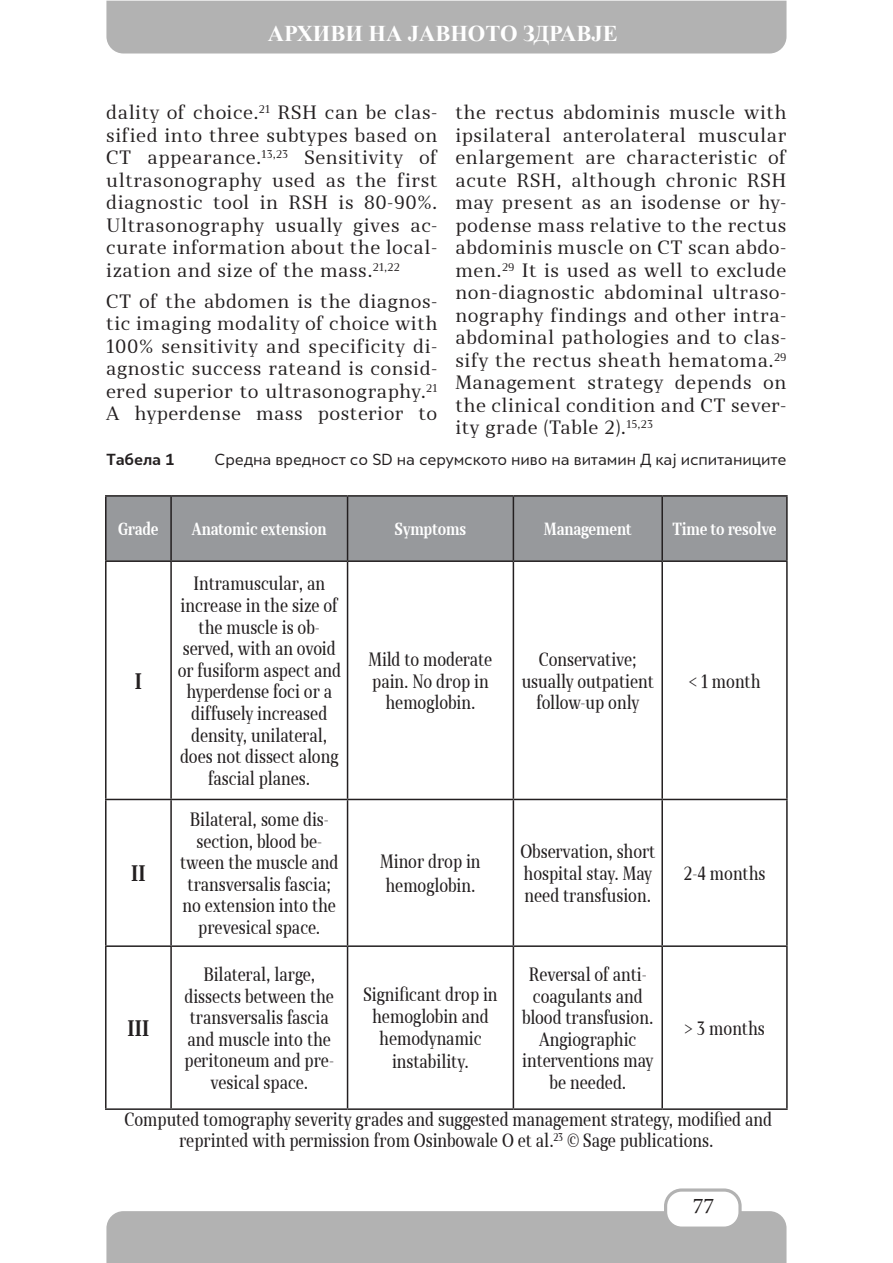
<style>
.page{position:relative;width:893px;height:1263px;background:#fff}
.page>*{position:absolute;margin:0;border:0;box-sizing:border-box;transform-origin:0 0}
.t1{font:700 22.5px "Times New Roman";color:#fff}
.t2{font:22.5px "Minion Pro";color:#231f20}
.t3{font:700 21px "Skola Serif Cn Offc";color:#231f20}
.t4{font:18px/22.5px "Skola Serif";letter-spacing:.03em;color:#231f20;text-align:justify}
.t5{font:18px/21.6px "Skola Serif Cn Offc";color:#231f20;text-align:center}
.t6{font:700 16.5px "Skola Serif Cn Offc";letter-spacing:-.01em;color:#fff}
.t7{font:15px "Skola Sans";letter-spacing:-.01em;color:#231f20}
.t8{font:700 15px "Skola Sans";letter-spacing:-.01em;color:#231f20}
</style>
<div class="page">
<div style="left:106px;top:1211px;width:680px;height:52px;background:#b2b2b2"></div>
<div style="left:666px;top:1190px;width:74px;height:38px;background:#fff;border-radius:16px"></div>
<div style="left:664px;top:1188px;width:78px;height:42px;border:3px solid #b2b2b2;border-radius:16px"></div>
<div style="left:106px;top:1px;width:680px;height:53px;background:#b2b2b2"></div>
<div style="left:107px;top:497px;width:679px;height:63px;background:#97999c"></div>
<svg style="left:107px;top:562px;width:679px;height:546px"></svg>
<hr style="left:105px;top:495px;width:66px;height:2px;background:#231f20">
<hr style="left:105px;top:497px;width:2px;height:63px;background:#231f20">
<hr style="left:171px;top:495px;width:177px;height:2px;background:#231f20">
<hr style="left:170px;top:497px;width:2px;height:63px;background:#231f20">
<hr style="left:348px;top:495px;width:165px;height:2px;background:#231f20">
<hr style="left:347px;top:497px;width:1px;height:63px;background:#231f20">
<hr style="left:513px;top:495px;width:149px;height:2px;background:#231f20">
<hr style="left:513px;top:497px;width:1px;height:63px;background:#231f20">
<hr style="left:662px;top:495px;width:126px;height:2px;background:#231f20">
<hr style="left:661px;top:497px;width:2px;height:63px;background:#231f20">
<hr style="left:786px;top:497px;width:2px;height:63px;background:#231f20">
<hr style="left:105px;top:560px;width:66px;height:2px;background:#231f20">
<hr style="left:105px;top:562px;width:2px;height:237px;background:#231f20">
<hr style="left:171px;top:560px;width:177px;height:2px;background:#231f20">
<hr style="left:170px;top:562px;width:2px;height:237px;background:#231f20">
<hr style="left:348px;top:560px;width:165px;height:2px;background:#231f20">
<hr style="left:347px;top:562px;width:1px;height:237px;background:#231f20">
<hr style="left:513px;top:560px;width:149px;height:2px;background:#231f20">
<hr style="left:513px;top:562px;width:1px;height:237px;background:#231f20">
<hr style="left:662px;top:560px;width:126px;height:2px;background:#231f20">
<hr style="left:661px;top:562px;width:2px;height:237px;background:#231f20">
<hr style="left:786px;top:562px;width:2px;height:237px;background:#231f20">
<hr style="left:105px;top:799px;width:66px;height:1px;background:#231f20">
<hr style="left:105px;top:800px;width:2px;height:145px;background:#231f20">
<hr style="left:171px;top:799px;width:177px;height:1px;background:#231f20">
<hr style="left:170px;top:800px;width:2px;height:145px;background:#231f20">
<hr style="left:348px;top:799px;width:165px;height:1px;background:#231f20">
<hr style="left:347px;top:800px;width:1px;height:145px;background:#231f20">
<hr style="left:513px;top:799px;width:149px;height:1px;background:#231f20">
<hr style="left:513px;top:800px;width:1px;height:145px;background:#231f20">
<hr style="left:662px;top:799px;width:126px;height:1px;background:#231f20">
<hr style="left:661px;top:800px;width:2px;height:145px;background:#231f20">
<hr style="left:786px;top:800px;width:2px;height:145px;background:#231f20">
<hr style="left:105px;top:945px;width:66px;height:2px;background:#231f20">
<hr style="left:105px;top:947px;width:2px;height:161px;background:#231f20">
<hr style="left:171px;top:945px;width:177px;height:2px;background:#231f20">
<hr style="left:170px;top:947px;width:2px;height:161px;background:#231f20">
<hr style="left:348px;top:945px;width:165px;height:2px;background:#231f20">
<hr style="left:347px;top:947px;width:1px;height:161px;background:#231f20">
<hr style="left:513px;top:945px;width:149px;height:2px;background:#231f20">
<hr style="left:513px;top:947px;width:1px;height:161px;background:#231f20">
<hr style="left:662px;top:945px;width:126px;height:2px;background:#231f20">
<hr style="left:661px;top:947px;width:2px;height:161px;background:#231f20">
<hr style="left:786px;top:947px;width:2px;height:161px;background:#231f20">
<hr style="left:105px;top:1108px;width:66px;height:2px;background:#231f20">
<hr style="left:171px;top:1108px;width:177px;height:2px;background:#231f20">
<hr style="left:348px;top:1108px;width:165px;height:2px;background:#231f20">
<hr style="left:513px;top:1108px;width:149px;height:2px;background:#231f20">
<hr style="left:662px;top:1108px;width:126px;height:2px;background:#231f20">
<p class="t1" style="left:268px;top:17px;width:351px">АРХИВИ НА ЈАВНОТО ЗДРАВЈЕ</p>
<p class="t4" style="left:106px;top:101px;width:333px">dality of choice.<sup>21</sup> RSH can be clas&shy;sified into three subtypes based on CT appearance.<sup>13,23</sup> Sensitivity of ultrasonography used as the first diagnostic tool in RSH is 80-90%.<br>Ultrasonography usually gives ac&shy;curate information about the local&shy;ization and size of the mass.<sup>21,22</sup></p>
<p class="t4" style="left:106px;top:290px;width:333px">CT of the abdomen is the diagnos&shy;tic imaging modality of choice with 100% sensitivity and specificity di&shy;agnostic success rateand is consid&shy;ered superior to ultrasonography.<sup>21<br></sup>A hyperdense mass posterior to</p>
<p class="t4" style="left:455px;top:101px;width:333px">the rectus abdominis muscle with ipsilateral anterolateral muscular enlargement are characteristic of acute RSH, although chronic RSH may present as an isodense or hy&shy;podense mass relative to the rectus abdominis muscle on CT scan abdo&shy;men.<sup>29</sup> It is used as well to exclude non-diagnostic abdominal ultraso&shy;nography findings and other intra&shy;abdominal pathologies and to clas&shy;sify the rectus sheath hematoma.<sup>29<br></sup>Management strategy depends on the clinical condition and CT sever&shy;ity grade (Table 2).<sup>15,23</sup></p>
<p class="t8" style="left:106px;top:450px;width:70px">Табела 1</p>
<p class="t7" style="left:214px;top:451px;width:574px">Средна вредност со SD на серумското ниво на витамин Д кај испитаниците</p>
<p class="t6" style="left:118px;top:519px;width:42px">Grade</p>
<p class="t6" style="left:192px;top:519px;width:136px">Anatomic extension</p>
<p class="t6" style="left:395px;top:519px;width:72px">Symptoms</p>
<p class="t6" style="left:544px;top:519px;width:89px">Management</p>
<p class="t6" style="left:672px;top:519px;width:106px">Time to resolve</p>
<p class="t3" style="left:135px;top:669px;width:9px">I</p>
<p class="t5" style="left:178px;top:573px;width:165px">Intramuscular, an increase in the size of the muscle is ob&shy;served, with an ovoid or fusiform aspect and hyperdense foci or a diffusely increased density, unilateral, does not dissect along fascial planes.</p>
<p class="t5" style="left:369px;top:648px;width:125px">Mild to moderate pain. No drop in hemoglobin.</p>
<p class="t5" style="left:522px;top:648px;width:134px">Conservative; usually outpatient follow-up only</p>
<p class="t5" style="left:689px;top:670px;width:73px">&lt; 1 month</p>
<p class="t3" style="left:131px;top:861px;width:16px">II</p>
<p class="t5" style="left:180px;top:808px;width:160px">Bilateral, some dis&shy;section, blood be&shy;tween the muscle and transversalis fascia; no extension into the prevesical space.</p>
<p class="t5" style="left:380px;top:851px;width:102px">Minor drop in</p>
<p class="t5" style="left:385px;top:874px;width:92px">hemoglobin.</p>
<p class="t5" style="left:520px;top:841px;width:136px;text-align:left">Observation, short hospital stay. May need transfusion.</p>
<p class="t5" style="left:684px;top:862px;width:83px">2-4 months</p>
<p class="t3" style="left:128px;top:1016px;width:23px">III</p>
<p class="t5" style="left:185px;top:963px;width:151px">Bilateral, large, dissects between the transversalis fascia and muscle into the peritoneum and pre&shy;vesical space.</p>
<p class="t5" style="left:363px;top:984px;width:136px">Significant drop in hemoglobin and hemodynamic</p>
<p class="t5" style="left:392px;top:1051px;width:78px">instability.</p>
<p class="t5" style="left:522px;top:963px;width:133px">Reversal of anti&shy;coagulants and blood transfusion.<br>Angiographic interventions may be needed.</p>
<p class="t5" style="left:684px;top:1017px;width:82px">&gt; 3 months</p>
<p class="t5" style="left:125px;top:1108px;width:649px">Computed tomography severity grades and suggested management strategy, modified and reprinted with permission from Osinbowale O et al.<sup>23</sup> © Sage publications.</p>
<p class="t2" style="left:693px;top:1191px;width:23px">77</p>
</div>
